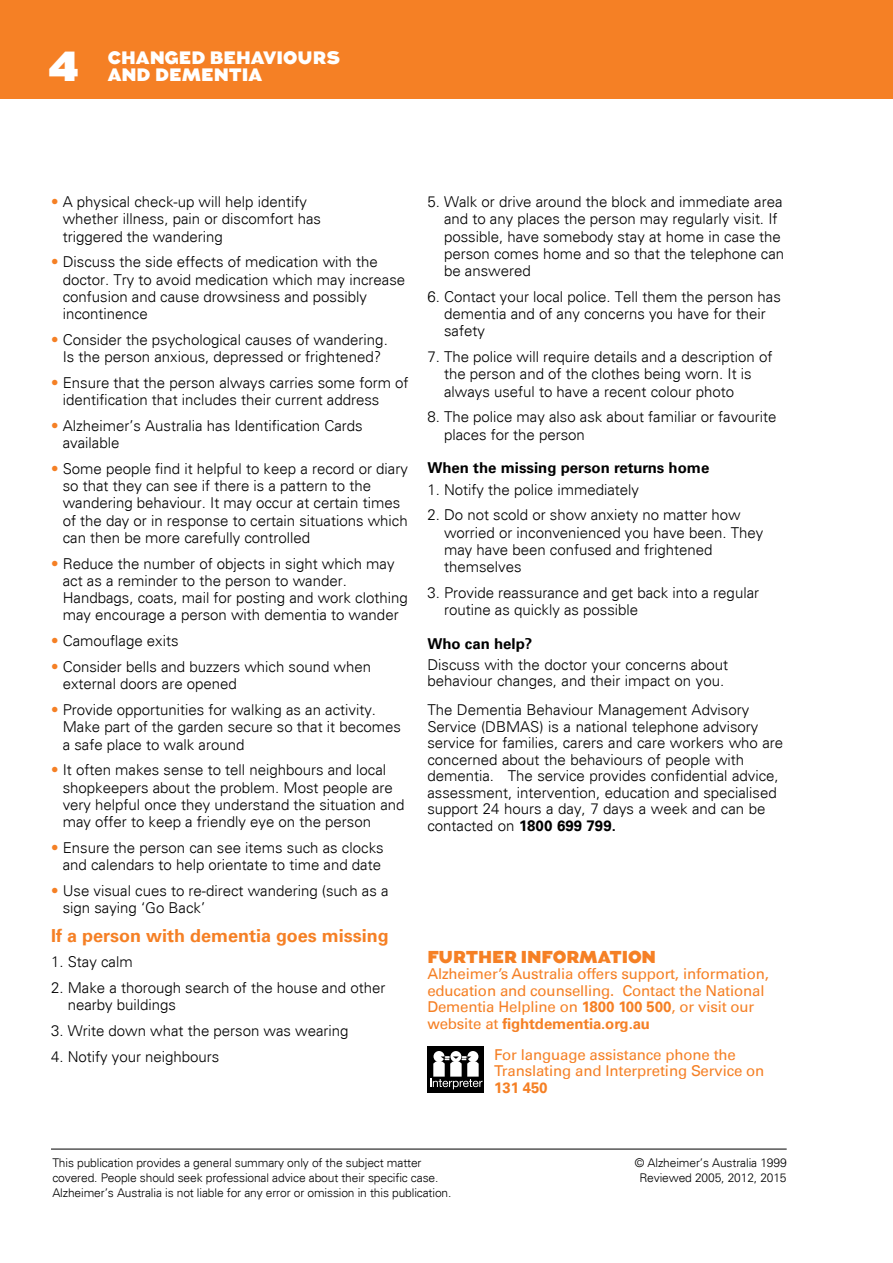
<style>
.page{position:relative;width:893px;height:1263px;background:#fff}
.page>*{position:absolute;margin:0;border:0;box-sizing:border-box;transform-origin:0 0}
.t1{font:900 42px "Augustus";color:#fff}
.t2{font:700 18px "Univers LT Std";color:#f58025}
.t3{font:900 18px "Augustus";color:#fff}
.t4{font:900 17.25px "Augustus";letter-spacing:-.01em;color:#f58025}
.t5{font:300 15px/17.2px "Univers";color:#000}
.t6{font:15px/16.5px "Univers LT Std";letter-spacing:-.01em;color:#f58025}
.t7{font:700 15px "Univers LT Std";color:#000}
.t8{font:700 15px "Univers LT Std";letter-spacing:-.01em;color:#f58025}
.t9{font:300 12px/15px "Univers";letter-spacing:-.01em;color:#000}
.s1{color:#f58025}
.s2{font-family:"Univers LT Std";font-weight:700}
.s3{font-weight:700}
</style>
<div class="page">
<hr style="left:51px;top:1149px;width:736px;height:1px;background:#000">
<div style="left:0;top:0;width:893px;height:99px;background:#f58025"></div>
<div style="left:427px;top:1046px;width:57px;height:47px;background:#000"></div>
<div style="left:467px;top:1051px;width:11px;height:11px;background:#fff;border-radius:50%"></div>
<div style="left:433px;top:1051px;width:11px;height:11px;background:#fff;border-radius:50%"></div>
<div style="left:450px;top:1051px;width:11px;height:11px;background:#fff;border-radius:50%"></div>
<svg style="left:430px;top:1056px;width:53px;height:33px"></svg>
<h1 class="t1" style="left:48px;top:41px;width:33px">4</h1>
<p class="t3" style="left:108px;top:47px;width:234px">CHANGED BEHAVIOURS</p>
<p class="t3" style="left:108px;top:64px;width:156px">AND DEMENTIA</p>
<p class="t5" style="left:63px;top:193px;width:260px;text-indent:-12px"><span class="s1">•</span> A physical check-up will help identify whether illness, pain or discomfort has triggered the wandering</p>
<p class="t5" style="left:63px;top:253px;width:344px;text-indent:-12px"><span class="s1">•</span> Discuss the side effects of medication with the doctor. Try to avoid medication which may increase confusion and cause drowsiness and possibly incontinence</p>
<p class="t5" style="left:51px;top:331px;width:338px;text-align:center"><span class="s1">•</span> Consider the psychological causes of wandering.<br>Is the person anxious, depressed or frightened?</p>
<p class="t5" style="left:63px;top:374px;width:347px;text-indent:-12px"><span class="s1">•</span> Ensure that the person always carries some form of identification that includes their current address</p>
<p class="t5" style="left:63px;top:417px;width:302px;text-indent:-12px"><span class="s1">•</span> Alzheimer’s Australia has Identification Cards available</p>
<p class="t5" style="left:63px;top:460px;width:347px;text-indent:-12px"><span class="s1">•</span> Some people find it helpful to keep a record or diary so that they can see if there is a pattern to the wandering behaviour. It may occur at certain times of the day or in response to certain situations which can then be more carefully controlled</p>
<p class="t5" style="left:63px;top:555px;width:347px;text-indent:-12px"><span class="s1">•</span> Reduce the number of objects in sight which may act as a reminder to the person to wander.<br>Handbags, coats, mail for posting and work clothing may encourage a person with dementia to wander</p>
<p class="t5" style="left:51px;top:632px;width:129px"><span class="s1">•</span> Camouflage exits</p>
<p class="t5" style="left:63px;top:658px;width:310px;text-indent:-12px"><span class="s1">•</span> Consider bells and buzzers which sound when external doors are opened</p>
<p class="t5" style="left:63px;top:701px;width:340px;text-indent:-12px"><span class="s1">•</span> Provide opportunities for walking as an activity.<br>Make part of the garden secure so that it becomes a safe place to walk around</p>
<p class="t5" style="left:63px;top:761px;width:343px;text-indent:-12px"><span class="s1">•</span> It often makes sense to tell neighbours and local shopkeepers about the problem. Most people are very helpful once they understand the situation and may offer to keep a friendly eye on the person</p>
<p class="t5" style="left:51px;top:839px;width:334px;text-align:right"><span class="s1">•</span> Ensure the person can see items such as clocks and calendars to help orientate to time and date</p>
<p class="t5" style="left:63px;top:882px;width:327px;text-indent:-12px"><span class="s1">•</span> Use visual cues to re-direct wandering (such as a sign saying ‘Go Back’</p>
<p class="t2" style="left:51px;top:925px;width:339px">If a person with dementia goes missing</p>
<p class="t5" style="left:51px;top:953px;width:83px">1. Stay calm</p>
<p class="t5" style="left:68px;top:979px;width:319px;text-indent:-17px">2. Make a thorough search of the house and other nearby buildings</p>
<p class="t5" style="left:51px;top:1022px;width:299px">3. Write down what the person was wearing</p>
<p class="t5" style="left:51px;top:1048px;width:170px">4. Notify your neighbours</p>
<p class="t5" style="left:444px;top:193px;width:342px;text-indent:-17px">5. Walk or drive around the block and immediate area and to any places the person may regularly visit. If possible, have somebody stay at home in case the person comes home and so that the telephone can be answered</p>
<p class="t5" style="left:444px;top:288px;width:338px;text-indent:-17px">6. Contact your local police. Tell them the person has dementia and of any concerns you have for their safety</p>
<p class="t5" style="left:444px;top:348px;width:330px;text-indent:-17px">7. The police will require details and a description of the person and of the clothes being worn. It is always useful to have a recent colour photo</p>
<p class="t5" style="left:444px;top:408px;width:334px;text-indent:-17px">8. The police may also ask about familiar or favourite places for the person</p>
<p class="t7" style="left:427px;top:459px;width:284px">When the missing person returns home</p>
<p class="t5" style="left:427px;top:481px;width:213px">1. Notify the police immediately</p>
<p class="t5" style="left:444px;top:507px;width:321px;text-indent:-17px">2. Do not scold or show anxiety no matter how worried or inconvenienced you have been. They may have been confused and frightened themselves</p>
<p class="t5" style="left:444px;top:584px;width:317px;text-indent:-17px">3. Provide reassurance and get back into a regular routine as quickly as possible</p>
<p class="t7" style="left:427px;top:635px;width:107px">Who can help?</p>
<p class="t5" style="left:427px;top:656px;width:302px;line-height:16.5px">Discuss with the doctor your concerns about behaviour changes, and their impact on you.</p>
<p class="t5" style="left:427px;top:702px;width:357px;line-height:16.5px">The Dementia Behaviour Management Advisory Service (DBMAS) is a national telephone advisory service for families, carers and care workers who are concerned about the behaviours of people with dementia. The service provides confidential advice, assessment, intervention, education and specialised support 24 hours a day, 7 days a week and can be contacted on <span class="s2">1800 699 799.</span></p>
<p class="t4" style="left:427px;top:946px;width:230px">FURTHER INFORMATION</p>
<p class="t6" style="left:427px;top:965px;width:343px">Alzheimer’s Australia offers support, information, education and counselling. Contact the National Dementia Helpline on <span class="s3">1800 100 500</span>, or visit our website at <span class="s3">fightdementia.org.au</span></p>
<p class="t6" style="left:494px;top:1046px;width:272px">For language assistance phone the<br>Translating and Interpreting Service on</p>
<p class="t8" style="left:494px;top:1079px;width:55px">131 450</p>
<p class="t9" style="left:52px;top:1156px;width:401px">This publication provides a general summary only of the subject matter covered. People should seek professional advice about their specific case.<br>Alzheimer’s Australia is not liable for any error or omission in this publication.</p>
<p class="t9" style="left:635px;top:1156px;width:153px;text-align:center">© Alzheimer’s Australia 1999<br>Reviewed 2005, 2012, 2015</p>
</div>
